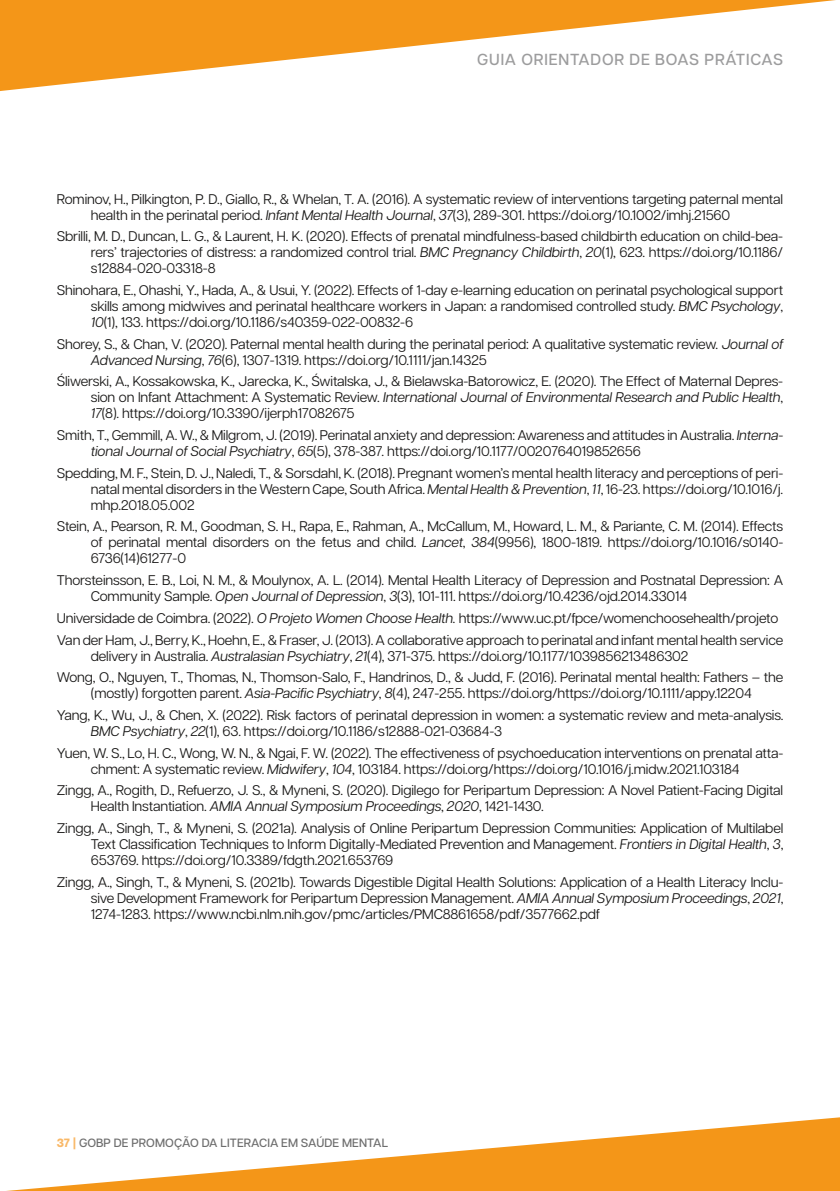
<style>
.page{position:relative;width:840px;height:1191px;background:#fff}
.page>*{position:absolute;margin:0;border:0;box-sizing:border-box;transform-origin:0 0}
.t1{font:500 16px "Articulat CF";letter-spacing:.05em;color:#9c9c9d}
.t2{font:14px/16px "Articulat CF";letter-spacing:-.01em;color:#181716}
.t3{font:500 12px "Articulat CF";letter-spacing:.01em;color:#6e6e6e}
.s1{font-style:italic}
.s2{font-weight:800;color:#f9b867}
</style>
<div class="page">
<svg style="left:0;top:0;width:836px;height:91px;fill:#f49618"></svg>
<svg style="left:6px;top:1117px;width:833px;height:74px"></svg>
<p class="t1" style="left:477px;top:47px;width:307px">GUIA ORIENTADOR DE BOAS PRÁTICAS</p>
<p class="t2" style="left:91px;top:190px;width:693px;text-indent:-34px">Rominov, H., Pilkington, P. D., Giallo, R., &amp; Whelan, T. A. (2016). A systematic review of interventions targeting paternal mental health in the perinatal period. <span class="s1">Infant Mental Health Journal</span>, <span class="s1">37</span>(3), 289-301. https://doi.org/10.1002/imhj.21560</p>
<p class="t2" style="left:91px;top:227px;width:693px;text-align:justify;text-indent:-34px">Sbrilli, M. D., Duncan, L. G., &amp; Laurent, H. K. (2020). Effects of prenatal mindfulness-based childbirth education on child-bea&shy;rers’ trajectories of distress: a randomized control trial. <span class="s1">BMC Pregnancy Childbirth</span>, <span class="s1">20</span>(1), 623. https://doi.org/10.1186/ s12884-020-03318-8</p>
<p class="t2" style="left:91px;top:281px;width:693px;text-align:justify;text-indent:-34px">Shinohara, E., Ohashi, Y., Hada, A., &amp; Usui, Y. (2022). Effects of 1-day e-learning education on perinatal psychological support skills among midwives and perinatal healthcare workers in Japan: a randomised controlled study. <span class="s1">BMC Psychology</span>, <span class="s1">10</span>(1), 133. https://doi.org/10.1186/s40359-022-00832-6</p>
<p class="t2" style="left:91px;top:335px;width:693px;text-indent:-34px">Shorey, S., &amp; Chan, V. (2020). Paternal mental health during the perinatal period: A qualitative systematic review. <span class="s1">Journal of<br>Advanced Nursing</span>, <span class="s1">76</span>(6), 1307-1319. https://doi.org/10.1111/jan.14325</p>
<p class="t2" style="left:91px;top:372px;width:693px;text-align:justify;text-indent:-34px">Śliwerski, A., Kossakowska, K., Jarecka, K., Świtalska, J., &amp; Bielawska-Batorowicz, E. (2020). The Effect of Maternal Depres&shy;sion on Infant Attachment: A Systematic Review. <span class="s1">International Journal of Environmental Research and Public Health</span>, <span class="s1">17</span>(8). https://doi.org/10.3390/ijerph17082675</p>
<p class="t2" style="left:91px;top:426px;width:693px;text-indent:-34px">Smith, T., Gemmill, A. W., &amp; Milgrom, J. (2019). Perinatal anxiety and depression: Awareness and attitudes in Australia. <span class="s1">Interna&shy;tional Journal of Social Psychiatry</span>, <span class="s1">65</span>(5), 378-387. https://doi.org/10.1177/0020764019852656</p>
<p class="t2" style="left:91px;top:464px;width:693px;text-align:justify;text-indent:-34px">Spedding, M. F., Stein, D. J., Naledi, T., &amp; Sorsdahl, K. (2018). Pregnant women’s mental health literacy and perceptions of peri&shy;natal mental disorders in the Western Cape, South Africa. <span class="s1">Mental Health &amp; Prevention</span>, <span class="s1">11</span>, 16-23. https://doi.org/10.1016/j. mhp.2018.05.002</p>
<p class="t2" style="left:91px;top:517px;width:693px;text-align:justify;text-indent:-34px">Stein, A., Pearson, R. M., Goodman, S. H., Rapa, E., Rahman, A., McCallum, M., Howard, L. M., &amp; Pariante, C. M. (2014). Effects of perinatal mental disorders on the fetus and child. <span class="s1">Lancet</span>, <span class="s1">384</span>(9956), 1800-1819. https://doi.org/10.1016/s0140- 6736(14)61277-0</p>
<p class="t2" style="left:91px;top:571px;width:693px;text-indent:-34px">Thorsteinsson, E. B., Loi, N. M., &amp; Moulynox, A. L. (2014). Mental Health Literacy of Depression and Postnatal Depression: A<br>Community Sample. <span class="s1">Open Journal of Depression</span>, <span class="s1">3</span>(3), 101-111. https://doi.org/10.4236/ojd.2014.33014</p>
<p class="t2" style="left:57px;top:606px;width:727px;line-height:21.6px">Universidade de Coimbra. (2022). <span class="s1">O Projeto Women Choose Health.</span> https://www.uc.pt/fpce/womenchoosehealth/projeto<br>Van der Ham, J., Berry, K., Hoehn, E., &amp; Fraser, J. (2013). A collaborative approach to perinatal and infant mental health service</p>
<p class="t2" style="left:57px;top:644px;width:727px;line-height:21.6px;text-indent:34px">delivery in Australia. <span class="s1">Australasian Psychiatry</span>, <span class="s1">21</span>(4), 371-375. https://doi.org/10.1177/1039856213486302<br>Wong, O., Nguyen, T., Thomas, N., Thomson-Salo, F., Handrinos, D., &amp; Judd, F. (2016). Perinatal mental health: Fathers – the</p>
<p class="t2" style="left:57px;top:681px;width:727px;line-height:21.6px;text-align:center">(mostly) forgotten parent. <span class="s1">Asia-Pacific Psychiatry</span>, <span class="s1">8</span>(4), 247-255. https://doi.org/https://doi.org/10.1111/appy.12204<br>Yang, K., Wu, J., &amp; Chen, X. (2022). Risk factors of perinatal depression in women: a systematic review and meta-analysis.</p>
<p class="t2" style="left:57px;top:719px;width:727px;line-height:21.6px;text-indent:34px"><span class="s1">BMC Psychiatry</span>, <span class="s1">22</span>(1), 63. https://doi.org/10.1186/s12888-021-03684-3<br>Yuen, W. S., Lo, H. C., Wong, W. N., &amp; Ngai, F. W. (2022). The effectiveness of psychoeducation interventions on prenatal atta-</p>
<p class="t2" style="left:57px;top:757px;width:727px;line-height:21.6px;text-indent:34px">chment: A systematic review. <span class="s1">Midwifery</span>, <span class="s1">104</span>, 103184. https://doi.org/https://doi.org/10.1016/j.midw.2021.103184<br>Zingg, A., Rogith, D., Refuerzo, J. S., &amp; Myneni, S. (2020). Digilego for Peripartum Depression: A Novel Patient-Facing Digital</p>
<p class="t2" style="left:57px;top:794px;width:727px;line-height:21.6px;text-indent:34px">Health Instantiation. <span class="s1">AMIA Annual Symposium Proceedings</span>, <span class="s1">2020</span>, 1421-1430.<br>Zingg, A., Singh, T., &amp; Myneni, S. (2021a). Analysis of Online Peripartum Depression Communities: Application of Multilabel</p>
<p class="t2" style="left:91px;top:835px;width:693px">Text Classification Techniques to Inform Digitally-Mediated Prevention and Management. <span class="s1">Frontiers in Digital Health</span>, <span class="s1">3</span>,<br>653769. https://doi.org/10.3389/fdgth.2021.653769</p>
<p class="t2" style="left:91px;top:873px;width:693px;text-align:justify;text-indent:-34px">Zingg, A., Singh, T., &amp; Myneni, S. (2021b). Towards Digestible Digital Health Solutions: Application of a Health Literacy Inclu&shy;sive Development Framework for Peripartum Depression Management. <span class="s1">AMIA Annual Symposium Proceedings</span>, <span class="s1">2021</span>, 1274-1283. https://www.ncbi.nlm.nih.gov/pmc/articles/PMC8861658/pdf/3577662.pdf</p>
<p class="t3" style="left:57px;top:1133px;width:333px"><span class="s2">37 |</span> GOBP DE PROMOÇÃO DA LITERACIA EM SAÚDE MENTAL</p>
</div>
